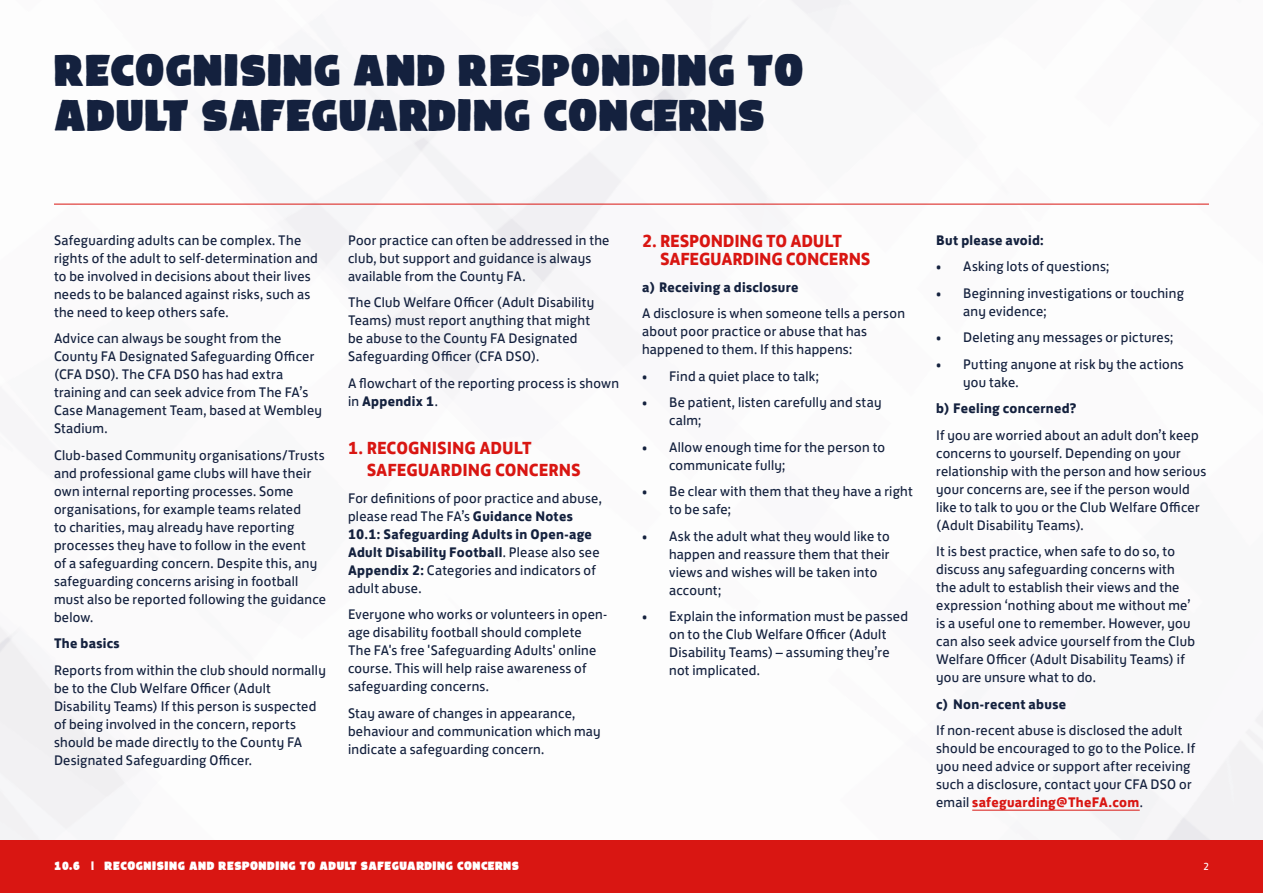
<style>
.page{position:relative;width:1263px;height:893px;background:#fff}
.page>*{position:absolute;margin:0;border:0;box-sizing:border-box;transform-origin:0 0}
.t1{font:39px/45px "FA Brush";color:#14213e}
.t2{font:700 18px/22.5px "FS Jack";letter-spacing:-.01em;color:#d91612}
.t3{font:14.25px/18px "FS Jack";letter-spacing:.02em;color:#14213e}
.t4{font:700 14.25px "FS Jack";letter-spacing:.02em;color:#14213e}
.t5{font:10.5px "FA Brush";letter-spacing:.03em;color:#fff}
.t6{font:10.5px "FS Jack";color:#fff}
.s1{font-weight:700}
.s2{font-weight:700;color:#d91612}
</style>
<div class="page">
<hr style="left:972px;top:810px;width:168px;height:1px;background:#d91612">
<hr style="left:54px;top:204px;width:1155px;height:1px;background:#d91612">
<div style="left:0;top:840px;width:1263px;height:53px;background:#d91612"></div>
<h1 class="t1" style="left:54px;top:51px;width:752px">RECOGNISING AND RESPONDING TO<br>ADULT SAFEGUARDING CONCERNS</h1>
<p class="t3" style="left:54px;top:230px;width:265px">Safeguarding adults can be complex. The rights of the adult to self-determination and to be involved in decisions about their lives needs to be balanced against risks, such as the need to keep others safe.</p>
<p class="t3" style="left:54px;top:328px;width:269px">Advice can always be sought from the County FA Designated Safeguarding Officer (CFA DSO). The CFA DSO has had extra training and can seek advice from The FA’s Case Management Team, based at Wembley Stadium.</p>
<p class="t3" style="left:54px;top:445px;width:274px">Club-based Community organisations/Trusts and professional game clubs will have their own internal reporting processes. Some organisations, for example teams related<br>to charities, may already have reporting processes they have to follow in the event<br>of a safeguarding concern. Despite this, any safeguarding concerns arising in football must also be reported following the guidance below.</p>
<p class="t4" style="left:54px;top:631px;width:67px">The basics</p>
<p class="t3" style="left:54px;top:659px;width:273px">Reports from within the club should normally be to the Club Welfare Officer (Adult Disability Teams) If this person is suspected of being involved in the concern, reports should be made directly to the County FA Designated Safeguarding Officer.</p>
<p class="t3" style="left:348px;top:229px;width:263px">Poor practice can often be addressed in the club, but support and guidance is always available from the County FA.</p>
<p class="t3" style="left:348px;top:292px;width:248px">The Club Welfare Officer (Adult Disability Teams) must report anything that might be abuse to the County FA Designated Safeguarding Officer (CFA DSO).</p>
<p class="t3" style="left:348px;top:372px;width:273px">A flowchart of the reporting process is shown in <span class="s1">Appendix 1</span>.</p>
<p class="t2" style="left:367px;top:435px;width:216px;text-indent:-19px">1. RECOGNISING ADULT<br>SAFEGUARDING CONCERNS</p>
<p class="t3" style="left:348px;top:488px;width:255px">For definitions of poor practice and abuse, please read The FA’s <span class="s1">Guidance Notes 10.1: Safeguarding Adults in Open-age Adult Disability Football</span>. Please also see <span class="s1">Appendix 2:</span> Categories and indicators of adult abuse.</p>
<p class="t3" style="left:348px;top:604px;width:261px">Everyone who works or volunteers in open&shy;age disability football should complete The FA's free 'Safeguarding Adults' online course. This will help raise awareness of safeguarding concerns.</p>
<p class="t3" style="left:348px;top:703px;width:254px">Stay aware of changes in appearance, behaviour and communication which may indicate a safeguarding concern.</p>
<p class="t2" style="left:660px;top:231px;width:212px;line-height:18px;text-indent:-18px">2. RESPONDING TO ADULT<br>SAFEGUARDING CONCERNS</p>
<p class="t4" style="left:642px;top:275px;width:158px">a) Receiving a disclosure</p>
<p class="t3" style="left:642px;top:303px;width:264px">A disclosure is when someone tells a person about poor practice or abuse that has happened to them. If this happens:</p>
<p class="t3" style="left:642px;top:366px;width:178px">• Find a quiet place to talk;</p>
<p class="t3" style="left:669px;top:392px;width:214px;text-indent:-27px">• Be patient, listen carefully and stay calm;</p>
<p class="t3" style="left:669px;top:437px;width:218px;text-indent:-27px">• Allow enough time for the person to communicate fully;</p>
<p class="t3" style="left:669px;top:481px;width:245px;text-indent:-27px">• Be clear with them that they have a right to be safe;</p>
<p class="t3" style="left:669px;top:526px;width:222px;text-indent:-27px">• Ask the adult what they would like to happen and reassure them that their views and wishes will be taken into account;</p>
<p class="t3" style="left:669px;top:606px;width:240px;text-indent:-27px">• Explain the information must be passed on to the Club Welfare Officer (Adult<br>Disability Teams) – assuming they’re not implicated.</p>
<p class="t4" style="left:936px;top:228px;width:109px">But please avoid:</p>
<p class="t3" style="left:936px;top:256px;width:175px">• Asking lots of questions;</p>
<p class="t3" style="left:963px;top:283px;width:222px;text-indent:-27px">• Beginning investigations or touching any evidence;</p>
<p class="t3" style="left:936px;top:327px;width:239px">• Deleting any messages or pictures;</p>
<p class="t3" style="left:963px;top:354px;width:222px;text-indent:-27px">• Putting anyone at risk by the actions you take.</p>
<p class="t4" style="left:936px;top:396px;width:142px">b) Feeling concerned?</p>
<p class="t3" style="left:936px;top:425px;width:272px">If you are worried about an adult don’t keep concerns to yourself. Depending on your relationship with the person and how serious your concerns are, see if the person would like to talk to you or the Club Welfare Officer (Adult Disability Teams).</p>
<p class="t3" style="left:936px;top:541px;width:260px">It is best practice, when safe to do so, to discuss any safeguarding concerns with the adult to establish their views and the expression ‘nothing about me without me’ is a useful one to remember. However, you can also seek advice yourself from the Club Welfare Officer (Adult Disability Teams) if you are unsure what to do.</p>
<p class="t4" style="left:936px;top:692px;width:132px">c) Non-recent abuse</p>
<p class="t3" style="left:936px;top:720px;width:261px">If non-recent abuse is disclosed the adult should be encouraged to go to the Police. If you need advice or support after receiving such a disclosure, contact your CFA DSO or email <span class="s2">safeguarding@TheFA.com</span>.</p>
<p class="t5" style="left:54px;top:862px;width:467px">10.6 | RECOGNISING AND RESPONDING TO ADULT SAFEGUARDING CONCERNS</p>
<p class="t6" style="left:1203px;top:858px;width:7px">2</p>
</div>
